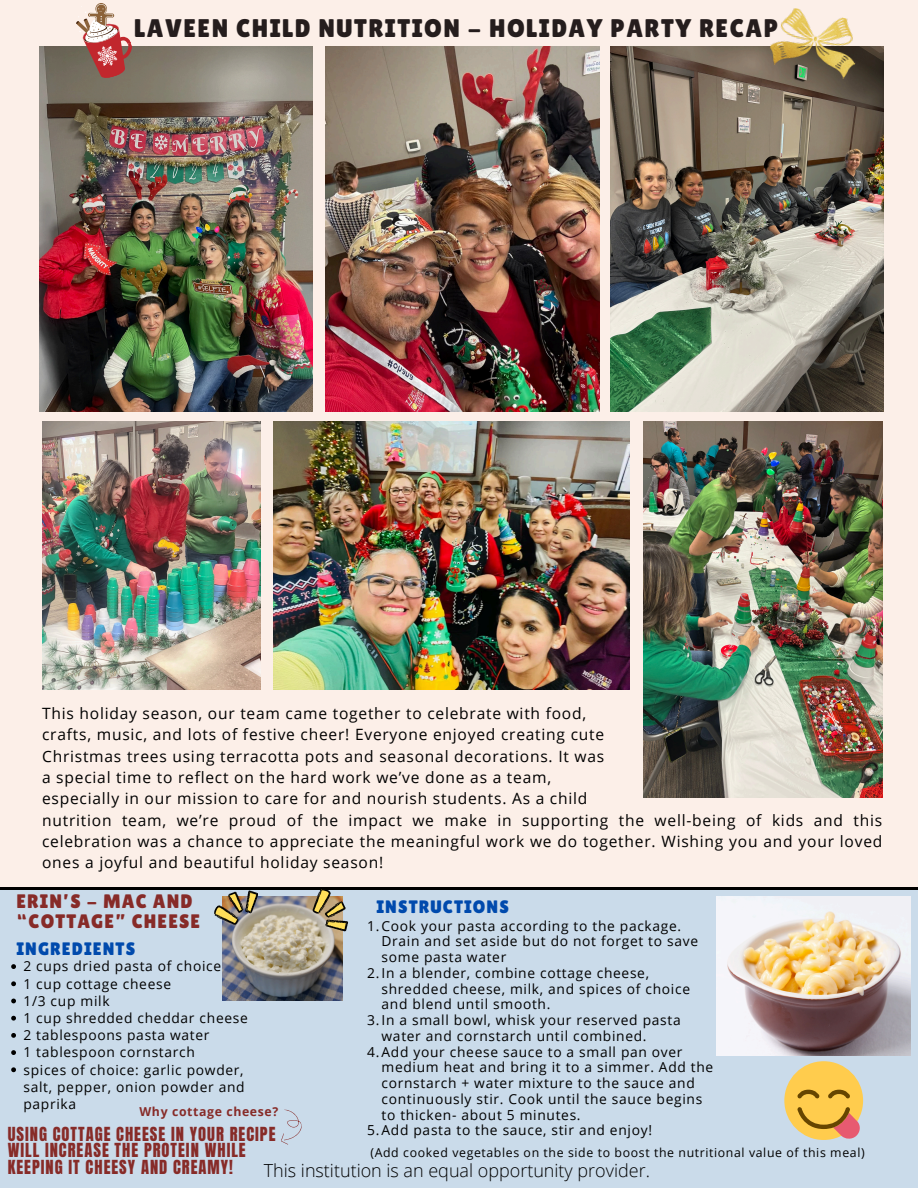
<style>
.page{position:relative;width:918px;height:1188px;background:#cadbea}
.page>*{position:absolute;margin:0;border:0;box-sizing:border-box;transform-origin:0 0}
.t1{font:25.5px "Lilita One";letter-spacing:.06em;color:#251d1d}
.t2{font:19.5px/20.2px "Lilita One";letter-spacing:.06em;color:#872b28}
.t3{font:300 18px "Open Sans";color:#000}
.t4{font:18px "Lilita One";letter-spacing:.06em;color:#004aad}
.t5{font:16.5px/16.8px "Anton";letter-spacing:.06em;color:#872b28}
.t6{font:15.6px/21.3px "Open Sans";letter-spacing:.05em;color:#000}
.t7{font:13.8px/15.8px "Open Sans";letter-spacing:.05em;color:#000}
.t8{font:12.3px "Open Sans";letter-spacing:.05em;color:#000}
.t9{font:700 12.3px "Open Sans";letter-spacing:.05em;color:#872b28}
</style>
<div class="page">
<div style="left:0;top:0;width:918px;height:887px;background:#fcefe8"></div>
<img style="left:223px;top:931px;width:120px;height:69px">
<img style="left:717px;top:931px;width:193px;height:125px">
<svg style="left:0;top:887px;width:918px;height:44px"></svg>
<div style="left:784px;top:1061px;width:79px;height:79px;background:#ffcc4d;border-radius:50%"></div>
<svg style="left:797px;top:1090px;width:53px;height:9px"></svg>
<svg style="left:797px;top:1107px;width:64px;height:33px"></svg>
<svg style="left:281px;top:1109px;width:21px;height:36px"></svg>
<img style="left:326px;top:47px;width:273px;height:364px">
<img style="left:273px;top:422px;width:357px;height:268px">
<img style="left:39px;top:47px;width:274px;height:364px">
<img style="left:42px;top:422px;width:218px;height:268px">
<img style="left:610px;top:47px;width:274px;height:364px">
<img style="left:643px;top:422px;width:240px;height:376px">
<svg style="left:75px;top:3px;width:60px;height:79px"></svg>
<img style="left:767px;top:8px;width:97px;height:72px">
<svg style="left:11px;top:964px;width:5px;height:5px"></svg>
<svg style="left:11px;top:981px;width:5px;height:5px"></svg>
<svg style="left:11px;top:999px;width:5px;height:4px"></svg>
<svg style="left:11px;top:1016px;width:5px;height:5px"></svg>
<svg style="left:11px;top:1033px;width:5px;height:5px"></svg>
<svg style="left:11px;top:1050px;width:5px;height:5px"></svg>
<svg style="left:11px;top:1067px;width:5px;height:5px"></svg>
<p class="t1" style="left:134px;top:13px;width:646px">LAVEEN CHILD NUTRITION - HOLIDAY PARTY RECAP</p>
<p class="t6" style="left:42px;top:702px;width:842px">This holiday season, our team came together to celebrate with food,<br>crafts, music, and lots of festive cheer! Everyone enjoyed creating cute<br>Christmas trees using terracotta pots and seasonal decorations. It was<br>a special time to reflect on the hard work we’ve done as a team,<br>especially in our mission to care for and nourish students. As a child<br>nutrition team, we’re proud of the impact we make in supporting the well-being of kids and this</p>
<p class="t6" style="left:42px;top:830px;width:842px">celebration was a chance to appreciate the meaningful work we do together. Wishing you and your loved ones a joyful and beautiful holiday season!</p>
<p class="t2" style="left:16px;top:891px;width:185px">ERIN’S - MAC AND “COTTAGE” CHEESE</p>
<h2 class="t4" style="left:377px;top:897px;width:134px">INSTRUCTIONS</h2>
<h5 class="t7" style="left:382px;top:917px;width:318px;text-indent:-14px">1.Cook your pasta according to the package.<br>Drain and set aside but do not forget to save some pasta water</h5>
<p class="t7" style="left:382px;top:965px;width:310px;text-indent:-14px">2.In a blender, combine cottage cheese, shredded cheese, milk, and spices of choice and blend until smooth.</p>
<p class="t7" style="left:382px;top:1012px;width:301px;text-indent:-14px">3.In a small bowl, whisk your reserved pasta water and cornstarch until combined.</p>
<p class="t7" style="left:382px;top:1043px;width:333px;text-indent:-14px">4.Add your cheese sauce to a small pan over medium heat and bring it to a simmer. Add the cornstarch + water mixture to the sauce and continuously stir. Cook until the sauce begins to thicken- about 5 minutes.</p>
<p class="t7" style="left:367px;top:1122px;width:286px">5.Add pasta to the sauce, stir and enjoy!</p>
<h2 class="t4" style="left:16px;top:938px;width:120px">INGREDIENTS</h2>
<h1 class="t7" style="left:23px;top:958px;width:199px">2 cups dried pasta of choice</h1>
<p class="t7" style="left:23px;top:975px;width:149px">1 cup cottage cheese</p>
<p class="t7" style="left:23px;top:993px;width:88px">1/3 cup milk</p>
<p class="t7" style="left:23px;top:1010px;width:226px">1 cup shredded cheddar cheese</p>
<p class="t7" style="left:23px;top:1027px;width:188px">2 tablespoons pasta water</p>
<p class="t7" style="left:23px;top:1044px;width:173px">1 tablespoon cornstarch</p>
<p class="t7" style="left:23px;top:1061px;width:223px;line-height:17.2px;text-align:justify">spices of choice: garlic powder, salt, pepper, onion powder and paprika</p>
<p class="t9" style="left:139px;top:1103px;width:140px">Why cottage cheese?</p>
<p class="t5" style="left:8px;top:1126px;width:269px">USING COTTAGE CHEESE IN YOUR RECIPE<br>WILL INCREASE THE PROTEIN WHILE<br>KEEPING IT CHEESY AND CREAMY!</p>
<p class="t8" style="left:371px;top:1143px;width:496px">(Add cooked vegetables on the side to boost the nutritional value of this meal)</p>
<p class="t3" style="left:264px;top:1158px;width:388px">This institution is an equal opportunity provider.</p>
</div>
